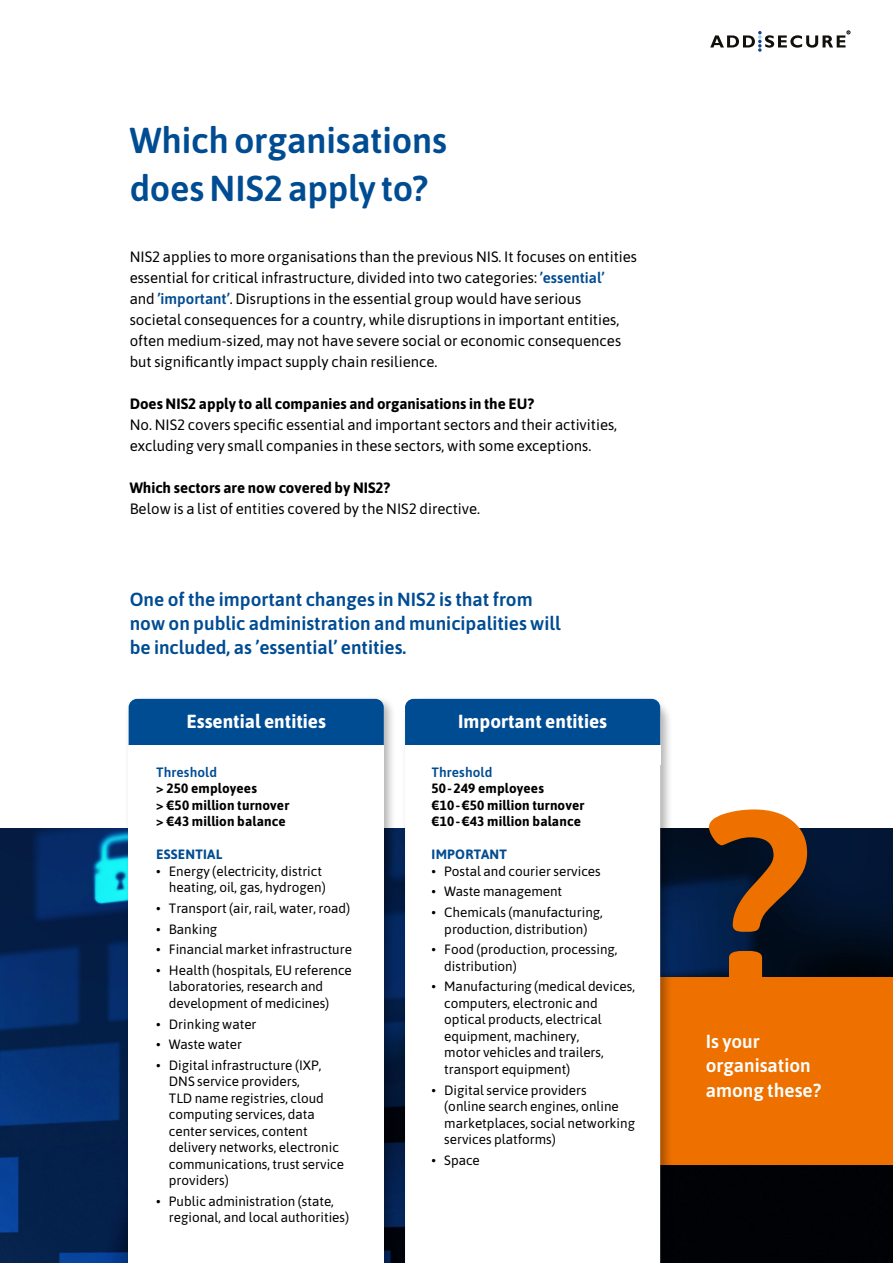
<style>
.page{position:relative;width:893px;height:1263px;background:#fff}
.page>*{position:absolute;margin:0;border:0;box-sizing:border-box;transform-origin:0 0}
.t1{font:600 248.55px "Asap";color:#ee7100}
.t2{font:600 36px/48px "Asap";letter-spacing:-.005em;color:#004c93}
.t3{font:600 18.9px/24.3px "Asap";color:#004c93}
.t4{font:700 18.9px "Asap";color:#fff}
.t5{font:600 18.9px/24.3px "Asap";color:#fff}
.t6{font:15px/21px "Asap";color:#000}
.t7{font:700 15px "Asap";color:#000}
.t8{font:13.5px/16.5px "Asap";color:#000}
.t9{font:700 13.5px/16.5px "Asap";letter-spacing:.01em;color:#000}
.t10{font:600 13.5px "Asap";letter-spacing:.01em;color:#004c93}
.t11{font:700 13.5px "Asap";letter-spacing:.02em;color:#004c93}
.s1{font-weight:600;color:#004c93}
</style>
<div class="page">
<img style="left:0;top:829px;width:893px;height:434px">
<div style="left:541px;top:978px;width:352px;height:187px;background:#ee7100"></div>
<div style="left:401px;top:695px;width:272px;height:568px;background:#000;opacity:.3"></div>
<svg style="left:405px;top:764px;width:255px;height:499px"></svg>
<svg style="left:710px;top:31px;width:140px;height:21px"></svg>
<div style="left:405px;top:699px;width:255px;height:46px;background:#004c93"></div>
<div style="left:125px;top:695px;width:271px;height:568px;background:#000;opacity:.3"></div>
<div style="left:129px;top:699px;width:255px;height:46px;background:#004c93"></div>
<div style="left:129px;top:745px;width:255px;height:518px;background:#fff"></div>
<div style="left:405px;top:745px;width:255px;height:19px;background:#fff"></div>
<svg style="left:425px;top:764px;width:217px;height:460px"></svg>
<h2 class="t2" style="left:130px;top:115px;width:319px">Which organisations does NIS2 apply to?</h2>
<p class="t6" style="left:130px;top:245px;width:509px">NIS2 applies to more organisations than the previous NIS. It focuses on entities essential for critical infrastructure, divided into two categories: <span class="s1">’essential’<br></span>and <span class="s1">’important’</span>. Disruptions in the essential group would have serious<br>societal consequences for a country, while disruptions in important entities, often medium-sized, may not have severe social or economic consequences but significantly impact supply chain resilience.</p>
<p class="t7" style="left:130px;top:393px;width:406px">Does NIS2 apply to all companies and organisations in the EU?</p>
<p class="t6" style="left:130px;top:413px;width:489px">No. NIS2 covers specific essential and important sectors and their activities, excluding very small companies in these sectors, with some exceptions.</p>
<p class="t7" style="left:130px;top:477px;width:262px">Which sectors are now covered by NIS2?</p>
<p class="t6" style="left:130px;top:497px;width:352px">Below is a list of entities covered by the NIS2 directive.</p>
<h3 class="t3" style="left:130px;top:586px;width:432px">One of the important changes in NIS2 is that from now on public administration and municipalities will be included, as ’essential’ entities.</h3>
<h3 class="t4" style="left:187px;top:708px;width:141px">Essential entities</h3>
<h3 class="t4" style="left:458px;top:708px;width:150px">Important entities</h3>
<p class="t10" style="left:156px;top:763px;width:62px">Threshold</p>
<p class="t9" style="left:156px;top:780px;width:135px">&gt; 250 employees<br>&gt; €50 million turnover &gt; €43 million balance</p>
<p class="t11" style="left:156px;top:845px;width:68px">ESSENTIAL</p>
<p class="t8" style="left:156px;top:862px;width:171px;text-align:right">• Energy (electricity, district heating, oil, gas, hydrogen)</p>
<p class="t8" style="left:156px;top:899px;width:196px">• Transport (air, rail, water, road)</p>
<p class="t8" style="left:156px;top:920px;width:63px">• Banking</p>
<p class="t8" style="left:156px;top:940px;width:197px">• Financial market infrastructure</p>
<p class="t8" style="left:169px;top:961px;width:184px;text-indent:-13px">• Health (hospitals, EU reference laboratories, research and development of medicines)</p>
<p class="t8" style="left:156px;top:1015px;width:102px">• Drinking water</p>
<p class="t8" style="left:156px;top:1035px;width:87px">• Waste water</p>
<p class="t8" style="left:169px;top:1056px;width:177px;text-indent:-13px">• Digital infrastructure (IXP,<br>DNS service providers,<br>TLD name registries, cloud computing services, data center services, content delivery networks, electronic communications, trust service providers)</p>
<p class="t8" style="left:169px;top:1192px;width:182px;text-indent:-13px">• Public administration (state, regional, and local authorities)</p>
<p class="t10" style="left:431px;top:763px;width:62px">Threshold</p>
<p class="t9" style="left:431px;top:780px;width:154px">50-249 employees €10-€50 million turnover €10-€43 million balance</p>
<p class="t11" style="left:432px;top:845px;width:77px">IMPORTANT</p>
<p class="t8" style="left:431px;top:862px;width:171px">• Postal and courier services</p>
<p class="t8" style="left:431px;top:883px;width:132px">• Waste management</p>
<p class="t8" style="left:431px;top:903px;width:173px;text-align:center">• Chemicals (manufacturing, production, distribution)</p>
<p class="t8" style="left:444px;top:940px;width:175px;text-indent:-13px">• Food (production, processing, distribution)</p>
<p class="t8" style="left:444px;top:978px;width:192px;text-indent:-13px">• Manufacturing (medical devices, computers, electronic and optical products, electrical equipment, machinery,<br>motor vehicles and trailers, transport equipment)</p>
<p class="t8" style="left:444px;top:1081px;width:192px;text-indent:-13px">• Digital service providers<br>(online search engines, online marketplaces, social networking services platforms)</p>
<p class="t8" style="left:431px;top:1151px;width:50px">• Space</p>
<h1 class="t1" style="left:699px;top:723px;width:112px">?</h1>
<h3 class="t5" style="left:706px;top:1028px;width:117px">Is your organisation among these?</h3>
</div>
